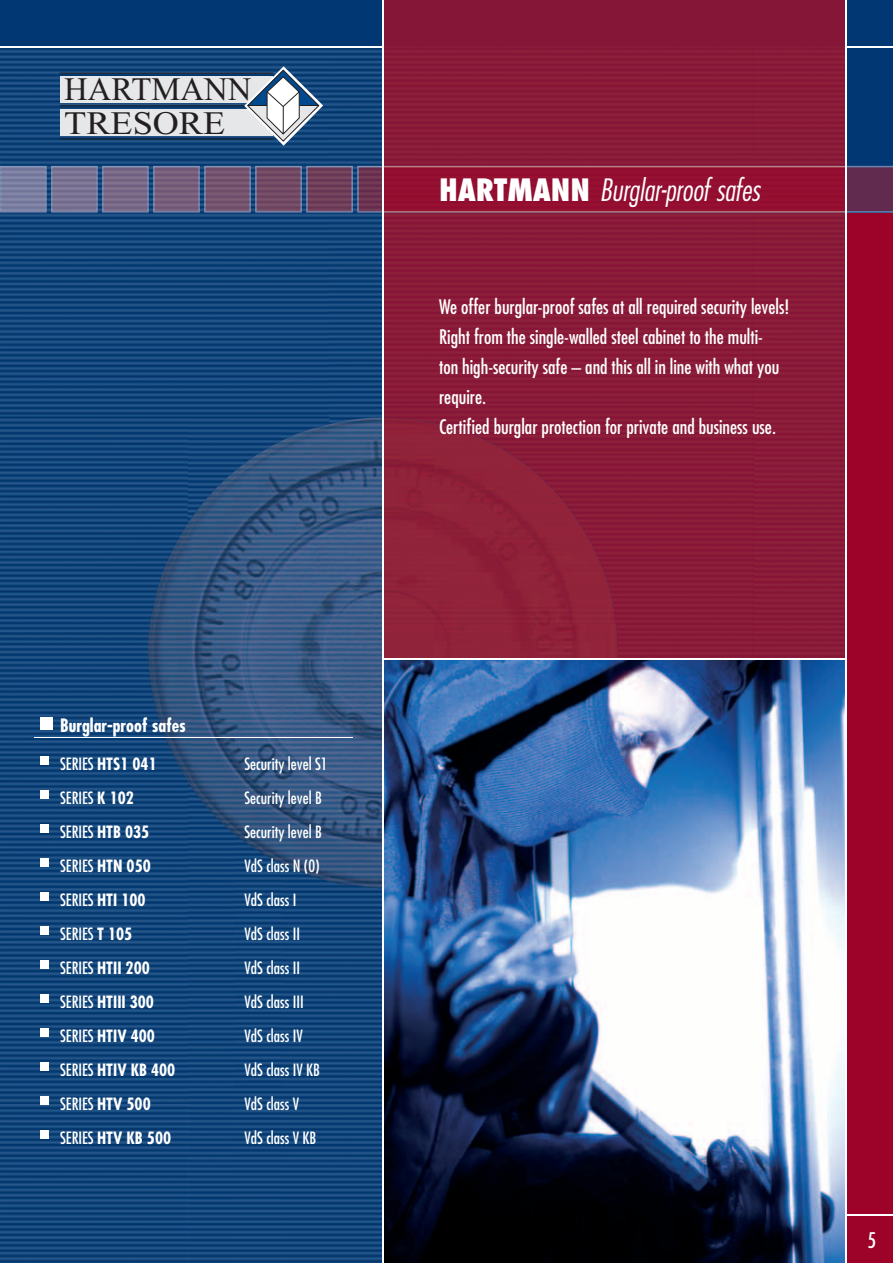
<style>
.page{position:relative;width:893px;height:1263px;background:#fff}
.page>*{position:absolute;margin:0;border:0;box-sizing:border-box;transform-origin:0 0}
.t1{font:32.7px/33.6px "Times New Roman";color:#231f20}
.t2{font:italic 300 condensed 30px "Futura";color:#fff}
.t3{font:condensed 21px "Futura";color:#fff}
.t4{font:condensed 19.5px/30px "Futura";color:#fff}
.t5{font:700 condensed 18px "Futura";color:#fff}
.t6{font:condensed 16.5px "Futura";color:#fff}
.t7{font:700 condensed 16.5px "Futura";color:#fff}
.s1{font-weight:400}
.s2{font-weight:700}
.s3{font-weight:800;font-style:normal}
</style>
<div class="page">
<div style="left:0;top:0;width:893px;height:47px;background:#013874"></div>
<img style="left:0;top:48px;width:329px;height:368px">
<img style="left:329px;top:48px;width:53px;height:369px">
<img style="left:0;top:416px;width:188px;height:847px">
<img style="left:188px;top:416px;width:93px;height:103px">
<img style="left:281px;top:416px;width:48px;height:1px">
<img style="left:188px;top:786px;width:46px;height:477px">
<img style="left:234px;top:888px;width:47px;height:375px">
<img style="left:281px;top:888px;width:101px;height:375px">
<img style="left:190px;top:417px;width:192px;height:471px">
<img style="left:148px;top:519px;width:43px;height:267px">
<div style="left:846px;top:213px;width:47px;height:1050px;background:#9d0228"></div>
<div style="left:383px;top:0;width:463px;height:47px;background:#851638"></div>
<div style="left:384px;top:47px;width:369px;height:408px;background:#891b38"></div>
<div style="left:753px;top:47px;width:92px;height:611px;background:#891b38"></div>
<div style="left:618px;top:455px;width:136px;height:51px;background:#891b39"></div>
<div style="left:618px;top:506px;width:136px;height:51px;background:#891a38"></div>
<div style="left:618px;top:557px;width:136px;height:101px;background:#8a1b38"></div>
<img style="left:384px;top:418px;width:234px;height:240px">
<img style="left:384px;top:660px;width:461px;height:603px">
<div style="left:846px;top:0;width:47px;height:213px;background:#013874"></div>
<img style="left:0;top:166px;width:47px;height:47px">
<img style="left:51px;top:166px;width:47px;height:47px">
<img style="left:102px;top:166px;width:47px;height:47px">
<img style="left:153px;top:166px;width:47px;height:47px">
<img style="left:204px;top:166px;width:47px;height:47px">
<img style="left:255px;top:166px;width:47px;height:47px">
<img style="left:306px;top:166px;width:47px;height:47px">
<div style="left:846px;top:167px;width:47px;height:44px;background:#612b4f"></div>
<img style="left:357px;top:166px;width:488px;height:47px">
<hr style="left:846px;top:166px;width:47px;height:1px;background:#6d80ac">
<hr style="left:846px;top:211px;width:47px;height:2px;background:#6d80ac">
<svg style="left:34px;top:737px;width:20px;height:1px"></svg>
<hr style="left:54px;top:737px;width:184px;height:1px;background:#fff">
<hr style="left:238px;top:737px;width:115px;height:1px;background:#fff">
<div style="left:40px;top:717px;width:13px;height:13px;background:#fff"></div>
<div style="left:40px;top:756px;width:9px;height:9px;background:#fff"></div>
<div style="left:40px;top:790px;width:9px;height:9px;background:#fff"></div>
<div style="left:40px;top:824px;width:9px;height:9px;background:#fff"></div>
<div style="left:40px;top:858px;width:9px;height:9px;background:#fff"></div>
<div style="left:40px;top:892px;width:9px;height:9px;background:#fff"></div>
<div style="left:40px;top:926px;width:9px;height:9px;background:#fff"></div>
<div style="left:40px;top:960px;width:9px;height:9px;background:#fff"></div>
<div style="left:40px;top:994px;width:9px;height:9px;background:#fff"></div>
<div style="left:40px;top:1028px;width:9px;height:9px;background:#fff"></div>
<div style="left:40px;top:1062px;width:9px;height:9px;background:#fff"></div>
<div style="left:40px;top:1096px;width:9px;height:9px;background:#fff"></div>
<div style="left:40px;top:1130px;width:9px;height:9px;background:#fff"></div>
<div style="left:60px;top:76px;width:213px;height:27px;background:#e6e7e9"></div>
<div style="left:60px;top:109px;width:213px;height:26px;background:#e6e7e9"></div>
<hr style="left:60px;top:105px;width:185px;height:1px;background:#231f20">
<hr style="left:60px;top:73px;width:213px;height:1px;background:#231f20">
<hr style="left:60px;top:138px;width:213px;height:1px;background:#231f20">
<svg style="left:244px;top:66px;width:79px;height:80px"></svg>
<hr style="left:845px;top:0;width:2px;height:1263px;background:#fff">
<hr style="left:0;top:46px;width:383px;height:2px;background:#fff">
<hr style="left:846px;top:1215px;width:47px;height:1px;background:#fff">
<hr style="left:846px;top:46px;width:47px;height:2px;background:#fff">
<hr style="left:382px;top:0;width:1px;height:1263px;background:#fff">
<hr style="left:0;top:0;width:1px;height:47px;background:#013874">
<h1 class="t1" style="left:64px;top:72px;width:189px">HARTMANN<br>TRESORE</h1>
<p class="t5" style="left:60px;top:713px;width:127px">Burglar-proof safes</p>
<p class="t7" style="left:60px;top:753px;width:98px"><span class="s1">SERIES</span> HTS1 041</p>
<p class="t6" style="left:244px;top:753px;width:85px">Security level S1</p>
<p class="t6" style="left:60px;top:787px;width:75px">SERIES <span class="s2">K 102</span></p>
<p class="t6" style="left:244px;top:787px;width:79px">Security level B</p>
<p class="t6" style="left:60px;top:821px;width:91px">SERIES <span class="s2">HTB 035</span></p>
<p class="t6" style="left:244px;top:821px;width:79px">Security level B</p>
<p class="t6" style="left:60px;top:855px;width:92px">SERIES <span class="s2">HTN 050</span></p>
<p class="t6" style="left:244px;top:855px;width:77px">VdS class N (0)</p>
<p class="t6" style="left:60px;top:889px;width:87px">SERIES <span class="s2">HTI 100</span></p>
<p class="t6" style="left:244px;top:889px;width:53px">VdS class I</p>
<p class="t6" style="left:60px;top:923px;width:74px">SERIES <span class="s2">T 105</span></p>
<p class="t6" style="left:244px;top:923px;width:57px">VdS class II</p>
<p class="t7" style="left:60px;top:957px;width:91px"><span class="s1">SERIES</span> HTII 200</p>
<p class="t6" style="left:244px;top:957px;width:57px">VdS class II</p>
<p class="t7" style="left:60px;top:991px;width:95px"><span class="s1">SERIES</span> HTIII 300</p>
<p class="t6" style="left:244px;top:991px;width:61px">VdS class III</p>
<p class="t7" style="left:60px;top:1025px;width:96px"><span class="s1">SERIES</span> HTIV 400</p>
<p class="t6" style="left:244px;top:1025px;width:60px">VdS class IV</p>
<p class="t7" style="left:60px;top:1059px;width:117px"><span class="s1">SERIES</span> HTIV KB 400</p>
<p class="t6" style="left:244px;top:1059px;width:77px">VdS class IV KB</p>
<p class="t6" style="left:60px;top:1093px;width:92px">SERIES <span class="s2">HTV 500</span></p>
<p class="t6" style="left:244px;top:1093px;width:56px">VdS class V</p>
<p class="t7" style="left:60px;top:1127px;width:113px"><span class="s1">SERIES</span> HTV KB 500</p>
<p class="t6" style="left:244px;top:1127px;width:73px">VdS class V KB</p>
<h2 class="t2" style="left:439px;top:171px;width:322px"><span class="s3">HARTMANN</span> Burglar-proof safes</h2>
<p class="t4" style="left:439px;top:291px;width:352px">We offer burglar-proof safes at all required security levels!<br>Right from the single-walled steel cabinet to the multi-<br>ton high-security safe – and this all in line with what you require.<br>Certified burglar protection for private and business use.</p>
<p class="t3" style="left:867px;top:1227px;width:10px">5</p>
</div>
